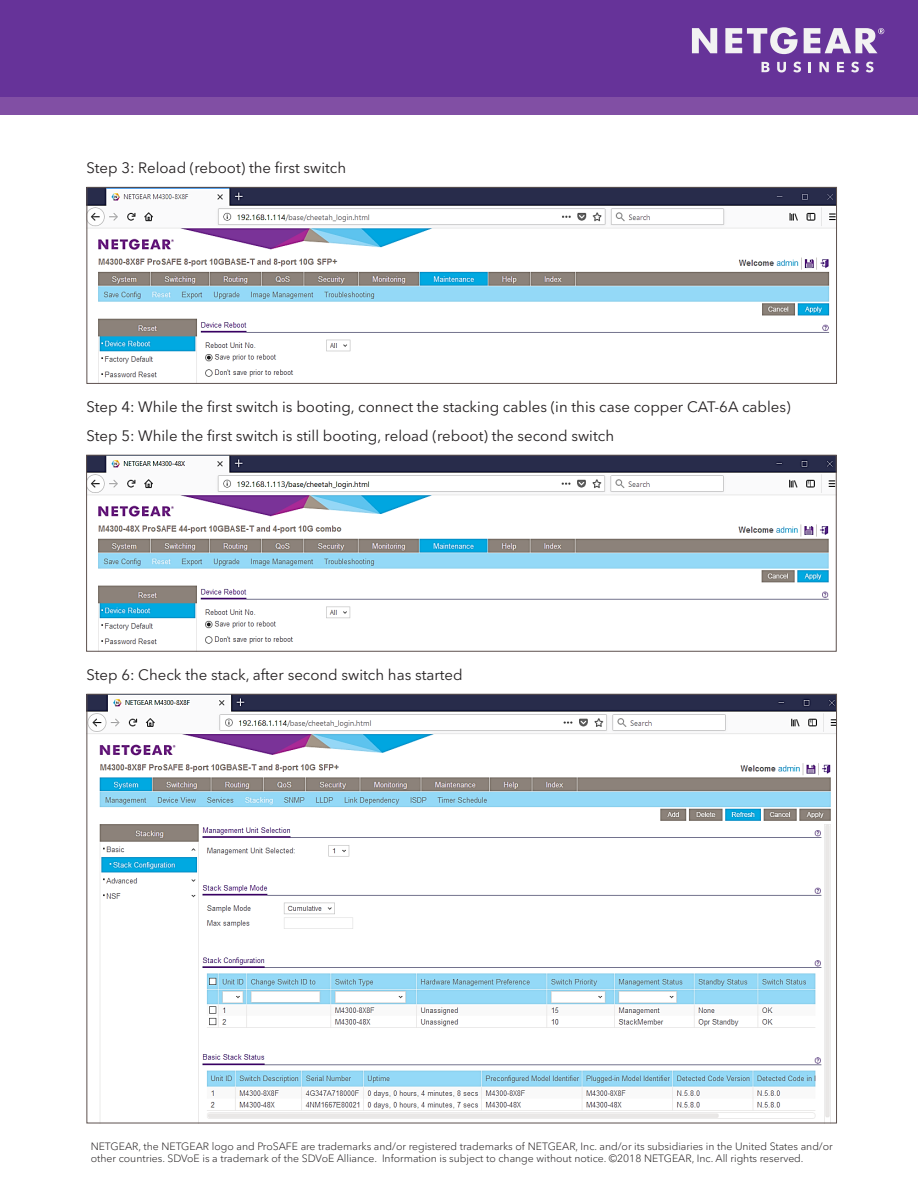
<style>
.page{position:relative;width:918px;height:1188px;background:#fff}
.page>*{position:absolute;margin:0;border:0;box-sizing:border-box;transform-origin:0 0}
.indent_copy2d{font:15px "Avenir Next LT Pro";color:#231f20}
.t1{font:12px "Avenir Next LT Pro";color:#5d514e}
.t2{font:300 10.5px/12.6px "Avenir Next LT Pro";color:#231f20}
</style>
<div class="page">
<div style="left:0;top:0;width:918px;height:114px;background:#639"></div>
<div style="left:0;top:97px;width:918px;height:17px;background:#814fa4"></div>
<svg style="left:762px;top:62px;width:8px;height:10px"></svg>
<svg style="left:777px;top:62px;width:9px;height:10px"></svg>
<svg style="left:793px;top:62px;width:8px;height:10px"></svg>
<svg style="left:809px;top:62px;width:2px;height:10px"></svg>
<svg style="left:819px;top:62px;width:10px;height:10px"></svg>
<svg style="left:837px;top:62px;width:7px;height:10px"></svg>
<svg style="left:851px;top:62px;width:8px;height:10px"></svg>
<svg style="left:866px;top:62px;width:8px;height:10px"></svg>
<svg style="left:804px;top:28px;width:80px;height:25px"></svg>
<svg style="left:725px;top:27px;width:73px;height:27px"></svg>
<svg style="left:692px;top:28px;width:25px;height:25px"></svg>
<img style="left:89px;top:189px;width:746px;height:193px">
<div style="left:87px;top:187px;width:750px;height:197px;border:1px solid #5d514e"></div>
<img style="left:88px;top:457px;width:746px;height:192px">
<div style="left:86px;top:455px;width:750px;height:196px;border:1px solid #5d514e"></div>
<img style="left:89px;top:696px;width:746px;height:425px">
<p class="indent_copy2d" style="left:86px;top:159px;width:261px">Step 3: Reload (reboot) the first switch</p>
<p class="indent_copy2d" style="left:86px;top:398px;width:706px">Step 4: While the first switch is booting, connect the stacking cables (in this case copper CAT-6A cables)</p>
<p class="indent_copy2d" style="left:86px;top:427px;width:529px">Step 5: While the first switch is still booting, reload (reboot) the second switch</p>
<p class="indent_copy2d" style="left:86px;top:666px;width:378px">Step 6: Check the stack, after second switch has started</p>
<p class="t2" style="left:91px;top:1140px;width:744px">NETGEAR, the NETGEAR logo and ProSAFE are trademarks and/or registered trademarks of NETGEAR, Inc. and/or its subsidiaries in the United States and/or other countries. SDVoE is a trademark of the SDVoE Alliance. Information is subject to change without notice. ©2018 NETGEAR, Inc. All rights reserved.</p>
<p class="t1" style="left:440px;top:1150px;width:40px">Page 7</p>
</div>
